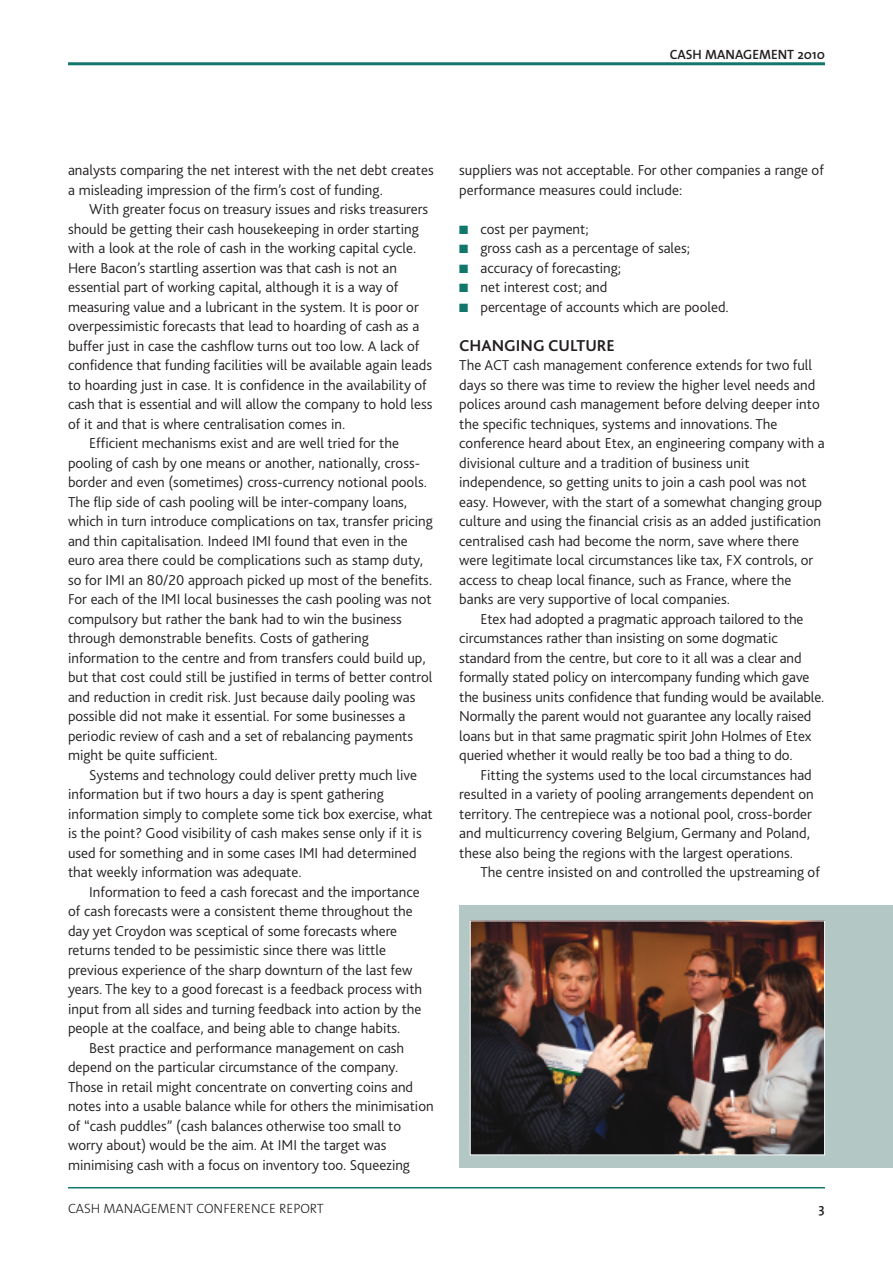
<style>
.page{position:relative;width:893px;height:1263px;background:#fff}
.page>*{position:absolute;margin:0;border:0;box-sizing:border-box;transform-origin:0 0}
.t1{font:700 16.5px "Bliss 2";color:#231f20}
.t2{font:300 15px/19.5px "Bliss 2";color:#231f20}
.t3{font:300 13.5px "The Sans";color:#231f20}
.t4{font:600 13.5px "The Sans";color:#231f20}
.s1{color:#11776b}
</style>
<div class="page">
<div style="left:459px;top:905px;width:434px;height:262px;background:#b3c7c5"></div>
<hr style="left:68px;top:62px;width:757px;height:3px;background:#11776b">
<hr style="left:68px;top:1187px;width:757px;height:1px;background:#11776b">
<img style="left:472px;top:922px;width:351px;height:231px">
<div style="left:470px;top:920px;width:355px;height:235px;border:1px solid #fff"></div>
<p class="t4" style="left:670px;top:49px;width:157px">CASH MANAGEMENT 2010</p>
<p class="t2" style="left:68px;top:162px;width:367px">analysts comparing the net interest with the net debt creates a misleading impression of the firm’s cost of funding.</p>
<p class="t2" style="left:89px;top:201px;width:340px">With greater focus on treasury issues and risks treasurers</p>
<p class="t2" style="left:68px;top:220px;width:352px">should be getting their cash housekeeping in order starting</p>
<p class="t2" style="left:68px;top:240px;width:350px">with a look at the role of cash in the working capital cycle.</p>
<p class="t2" style="left:68px;top:259px;width:330px">Here Bacon’s startling assertion was that cash is not an</p>
<p class="t2" style="left:68px;top:279px;width:332px">essential part of working capital, although it is a way of</p>
<p class="t2" style="left:68px;top:298px;width:352px">measuring value and a lubricant in the system. It is poor or</p>
<p class="t2" style="left:68px;top:318px;width:353px">overpessimistic forecasts that lead to hoarding of cash as a</p>
<p class="t2" style="left:68px;top:337px;width:353px">buffer just in case the cashflow turns out too low. A lack of</p>
<p class="t2" style="left:68px;top:357px;width:366px">confidence that funding facilities will be available again leads</p>
<p class="t2" style="left:68px;top:376px;width:360px">to hoarding just in case. It is confidence in the availability of</p>
<p class="t2" style="left:68px;top:396px;width:366px">cash that is essential and will allow the company to hold less</p>
<p class="t2" style="left:68px;top:415px;width:279px">of it and that is where centralisation comes in.</p>
<p class="t2" style="left:89px;top:435px;width:311px">Efficient mechanisms exist and are well tried for the</p>
<p class="t2" style="left:68px;top:454px;width:353px">pooling of cash by one means or another, nationally, cross-</p>
<p class="t2" style="left:68px;top:474px;width:360px">border and even (sometimes) cross-currency notional pools.</p>
<p class="t2" style="left:68px;top:493px;width:341px">The flip side of cash pooling will be inter-company loans,</p>
<p class="t2" style="left:68px;top:513px;width:366px">which in turn introduce complications on tax, transfer pricing</p>
<p class="t2" style="left:68px;top:532px;width:341px">and thin capitalisation. Indeed IMI found that even in the</p>
<p class="t2" style="left:68px;top:552px;width:356px">euro area there could be complications such as stamp duty,</p>
<p class="t2" style="left:68px;top:571px;width:366px">so for IMI an 80/20 approach picked up most of the benefits.</p>
<p class="t2" style="left:68px;top:591px;width:365px">For each of the IMI local businesses the cash pooling was not</p>
<p class="t2" style="left:68px;top:610px;width:335px">compulsory but rather the bank had to win the business</p>
<p class="t2" style="left:68px;top:630px;width:302px">through demonstrable benefits. Costs of gathering</p>
<p class="t2" style="left:68px;top:649px;width:359px">information to the centre and from transfers could build up,</p>
<p class="t2" style="left:68px;top:669px;width:366px">but that cost could still be justified in terms of better control</p>
<p class="t2" style="left:68px;top:688px;width:349px">and reduction in credit risk. Just because daily pooling was</p>
<p class="t2" style="left:68px;top:708px;width:339px">possible did not make it essential. For some businesses a</p>
<p class="t2" style="left:68px;top:727px;width:347px">periodic review of cash and a set of rebalancing payments</p>
<p class="t2" style="left:68px;top:747px;width:151px">might be quite sufficient.</p>
<p class="t2" style="left:89px;top:766px;width:329px">Systems and technology could deliver pretty much live</p>
<p class="t2" style="left:68px;top:786px;width:317px">information but if two hours a day is spent gathering</p>
<p class="t2" style="left:68px;top:805px;width:366px">information simply to complete some tick box exercise, what</p>
<p class="t2" style="left:68px;top:825px;width:355px">is the point? Good visibility of cash makes sense only if it is</p>
<p class="t2" style="left:68px;top:844px;width:350px">used for something and in some cases IMI had determined</p>
<p class="t2" style="left:68px;top:864px;width:235px">that weekly information was adequate.</p>
<p class="t2" style="left:89px;top:883px;width:332px">Information to feed a cash forecast and the importance</p>
<p class="t2" style="left:68px;top:903px;width:346px">of cash forecasts were a consistent theme throughout the</p>
<p class="t2" style="left:68px;top:922px;width:331px">day yet Croydon was sceptical of some forecasts where</p>
<p class="t2" style="left:68px;top:942px;width:319px">returns tended to be pessimistic since there was little</p>
<p class="t2" style="left:68px;top:961px;width:346px">previous experience of the sharp downturn of the last few</p>
<p class="t2" style="left:68px;top:981px;width:356px">years. The key to a good forecast is a feedback process with</p>
<p class="t2" style="left:68px;top:1000px;width:355px">input from all sides and turning feedback into action by the</p>
<p class="t2" style="left:68px;top:1020px;width:334px">people at the coalface, and being able to change habits.</p>
<p class="t2" style="left:89px;top:1039px;width:316px">Best practice and performance management on cash</p>
<p class="t2" style="left:68px;top:1059px;width:332px">depend on the particular circumstance of the company.</p>
<p class="t2" style="left:68px;top:1078px;width:347px">Those in retail might concentrate on converting coins and</p>
<p class="t2" style="left:68px;top:1098px;width:367px">notes into a usable balance while for others the minimisation</p>
<p class="t2" style="left:68px;top:1117px;width:335px">of “cash puddles” (cash balances otherwise too small to</p>
<p class="t2" style="left:68px;top:1137px;width:320px">worry about) would be the aim. At IMI the target was</p>
<p class="t2" style="left:68px;top:1156px;width:344px">minimising cash with a focus on inventory too. Squeezing</p>
<p class="t2" style="left:459px;top:162px;width:366px">suppliers was not acceptable. For other companies a range of performance measures could include:</p>
<p class="t2" style="left:459px;top:220px;width:131px"><span class="s1">■</span> cost per payment;</p>
<p class="t2" style="left:459px;top:240px;width:232px"><span class="s1">■</span> gross cash as a percentage of sales;</p>
<p class="t2" style="left:459px;top:259px;width:163px"><span class="s1">■</span> accuracy of forecasting;</p>
<p class="t2" style="left:459px;top:279px;width:150px"><span class="s1">■</span> net interest cost; and</p>
<p class="t2" style="left:459px;top:298px;width:271px"><span class="s1">■</span> percentage of accounts which are pooled.</p>
<p class="t1" style="left:459px;top:339px;width:157px">CHANGING CULTURE</p>
<p class="t2" style="left:459px;top:357px;width:367px">The ACT cash management conference extends for two full days so there was time to review the higher level needs and polices around cash management before delving deeper into the specific techniques, systems and innovations. The conference heard about Etex, an engineering company with a divisional culture and a tradition of business unit independence, so getting units to join a cash pool was not easy. However, with the start of a somewhat changing group culture and using the financial crisis as an added justification centralised cash had become the norm, save where there were legitimate local circumstances like tax, FX controls, or access to cheap local finance, such as France, where the banks are very supportive of local companies.</p>
<p class="t2" style="left:459px;top:610px;width:367px;text-indent:21px">Etex had adopted a pragmatic approach tailored to the circumstances rather than insisting on some dogmatic standard from the centre, but core to it all was a clear and formally stated policy on intercompany funding which gave the business units confidence that funding would be available.<br>Normally the parent would not guarantee any locally raised loans but in that same pragmatic spirit John Holmes of Etex queried whether it would really be too bad a thing to do.</p>
<p class="t2" style="left:459px;top:766px;width:356px;text-indent:21px">Fitting the systems used to the local circumstances had resulted in a variety of pooling arrangements dependent on territory. The centrepiece was a notional pool, cross-border and multicurrency covering Belgium, Germany and Poland, these also being the regions with the largest operations.</p>
<p class="t2" style="left:480px;top:864px;width:341px">The centre insisted on and controlled the upstreaming of</p>
<p class="t3" style="left:68px;top:1203px;width:257px">CASH MANAGEMENT CONFERENCE REPORT</p>
<p class="t4" style="left:819px;top:1203px;width:8px">3</p>
</div>
